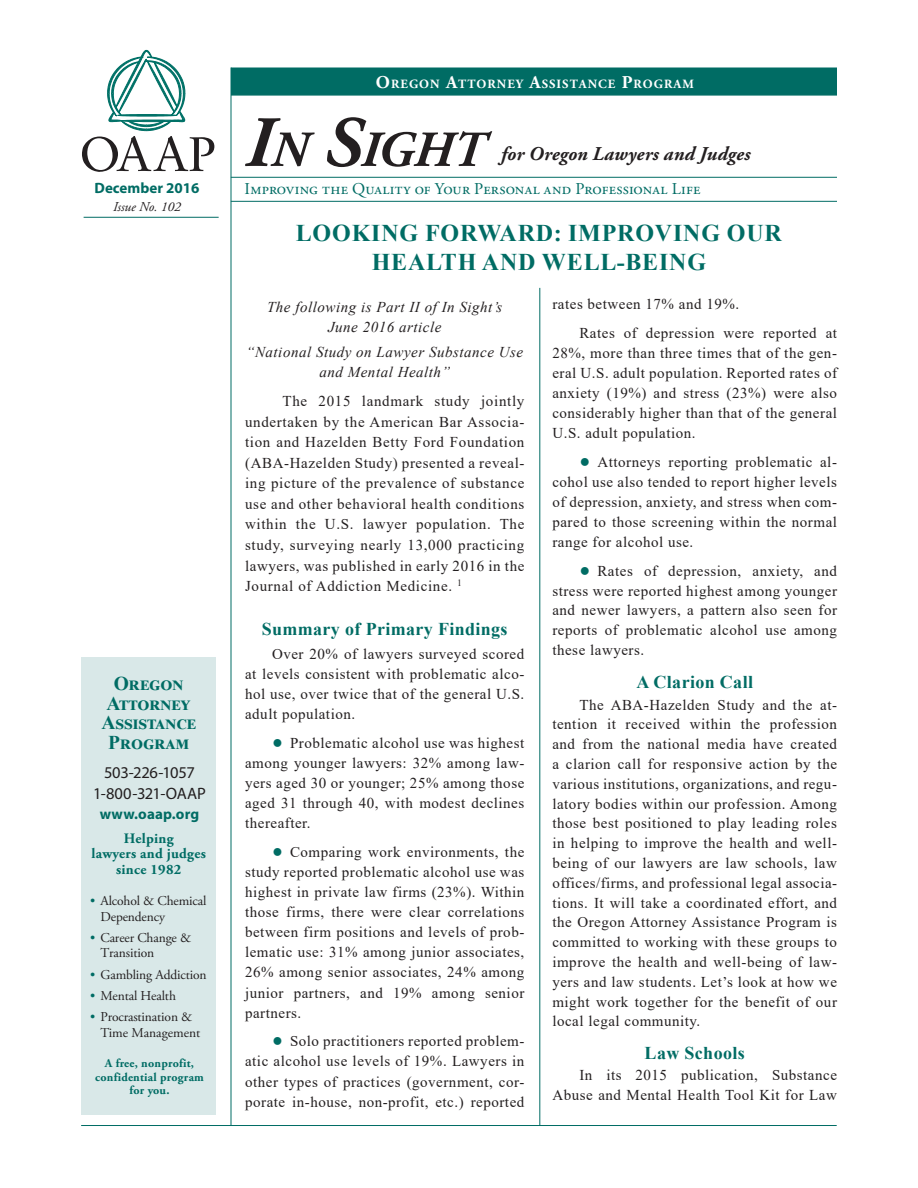
<style>
.page{position:relative;width:918px;height:1188px;background:#fff}
.page>*{position:absolute;margin:0;border:0;box-sizing:border-box;transform-origin:0 0}
.t1{font:italic 700 50.4px "Adobe Garamond Pro";color:#231f20}
.Story_Head_CAPS{font:700 24px/28.5px "Times New Roman";letter-spacing:.035em;color:#006c64;text-align:center}
.t2{font:700 19.5px/19.5px "Times New Roman";color:#006c64;text-align:center}
.t3{font:italic 700 19.5px "Adobe Garamond Pro";letter-spacing:.01em;color:#231f20}
.Story_subhead_Green{font:700 18px "Times New Roman";letter-spacing:.02em;color:#006c64}
.t4{font:16.5px "Adobe Garamond Pro";letter-spacing:.01em;color:#006c64}
.BOX_headline{font:16.5px/21px "Myriad Pro";letter-spacing:-.015em;color:#231f20;text-align:center}
.Body_Text{font:15px/20.1px "Times New Roman";letter-spacing:.035em;color:#231f20;text-align:justify}
.Body_Text_lower_lead{font:15px/19.8px "Times New Roman";letter-spacing:.035em;color:#231f20;text-align:justify}
.Body_Text_lower_lead-2{font:italic 15px/19.8px "Times New Roman";letter-spacing:.035em;color:#231f20;text-align:center}
.BOX_headline-2{font:700 15px "Myriad Pro";color:#006c64}
.t5{font:700 14.4px/15.9px "Adobe Garamond Pro";letter-spacing:.02em;color:#006c64;text-align:center}
.t6{font:13.5px/15.8px "Adobe Garamond Pro";letter-spacing:-.01em;color:#231f20}
.t7{font:italic 13.5px "Adobe Garamond Pro";color:#231f20}
.t8{font:700 12.6px "Adobe Garamond Pro";letter-spacing:.08em;color:#fff}
.t9{font:700 12px/13.5px "Adobe Garamond Pro";letter-spacing:.02em;color:#006c64;text-align:center}
.s1{font-size:18px}
.s2{font-size:72px}
.s3{color:#006c64}
.s4{font-size:18px;color:#006c64}
</style>
<div class="page">
<hr style="left:539px;top:288px;width:1px;height:838px;background:#006c64">
<div style="left:231px;top:68px;width:606px;height:28px;background:#006c64;border:2px solid #006c64"></div>
<hr style="left:231px;top:177px;width:606px;height:1px;background:#006c64">
<hr style="left:231px;top:201px;width:606px;height:1px;background:#006c64">
<hr style="left:84px;top:217px;width:135px;height:1px;background:#006c64">
<hr style="left:231px;top:68px;width:1px;height:1058px;background:#006c64">
<hr style="left:81px;top:1125px;width:756px;height:1px;background:#006c64">
<div style="left:81px;top:657px;width:135px;height:458px;background:#d9e8e8"></div>
<svg style="left:82px;top:50px;width:132px;height:122px"></svg>
<p class="t8" style="left:376px;top:77px;width:319px"><span class="s1">O</span>REGON <span class="s1">A</span>TTORNEY <span class="s1">A</span>SSISTANCE <span class="s1">P</span>ROGRAM</p>
<h1 class="t1" style="left:245px;top:121px;width:241px"><span class="s2">I</span>n <span class="s2">S</span>ight</h1>
<h3 class="t3" style="left:501px;top:143px;width:251px">for Oregon Lawyers and Judges</h3>
<p class="BOX_headline-2" style="left:95px;top:178px;width:106px">December 2016</p>
<p class="t4" style="left:245px;top:179px;width:457px">Improving the Quality of Your Personal and Professional Life</p>
<p class="t7" style="left:113px;top:199px;width:69px">Issue No. 102</p>
<h3 class="t2" style="left:101px;top:674px;width:96px">Oregon<br>Attorney<br>Assistance<br>Program</h3>
<p class="BOX_headline" style="left:93px;top:762px;width:114px">503-226-1057<br>1-800-321-OAAP</p>
<p class="BOX_headline-2" style="left:100px;top:804px;width:101px">www.oaap.org</p>
<p class="t5" style="left:91px;top:830px;width:116px">Helping<br>lawyers and judges since 1982</p>
<p class="t6" style="left:100px;top:893px;width:108px;text-indent:-10px"><span class="s3">•</span> Alcohol &amp; Chemical<br>Dependency</p>
<p class="t6" style="left:100px;top:930px;width:92px;text-indent:-10px"><span class="s3">•</span> Career Change &amp;<br>Transition</p>
<p class="t6" style="left:90px;top:967px;width:118px"><span class="s3">•</span> Gambling Addiction</p>
<p class="t6" style="left:90px;top:988px;width:87px"><span class="s3">•</span> Mental Health</p>
<p class="t6" style="left:100px;top:1009px;width:101px;text-indent:-10px"><span class="s3">•</span> Procrastination &amp;<br>Time Management</p>
<p class="t9" style="left:95px;top:1057px;width:110px">A free, nonprofit, confidential program for you.</p>
<p class="Story_Head_CAPS" style="left:296px;top:218px;width:488px">LOOKING FORWARD: IMPROVING OUR<br>HEALTH AND WELL-BEING</p>
<p class="Body_Text" style="left:552px;top:293px;width:188px">rates between 17% and 19%.</p>
<p class="Body_Text" style="left:552px;top:322px;width:286px;text-indent:27px">Rates of depression were reported at 28%, more than three times that of the gen&shy;eral U.S. adult population. Reported rates of anxiety (19%) and stress (23%) were also considerably higher than that of the general U.S. adult population.</p>
<p class="Body_Text" style="left:552px;top:451px;width:286px;text-indent:27px"><span class="s4">●</span> Attorneys reporting problematic al&shy;cohol use also tended to report higher levels of depression, anxiety, and stress when com&shy;pared to those screening within the normal range for alcohol use.</p>
<p class="Body_Text" style="left:552px;top:560px;width:286px;text-indent:27px"><span class="s4">●</span> Rates of depression, anxiety, and stress were reported highest among younger and newer lawyers, a pattern also seen for reports of problematic alcohol use among these lawyers.</p>
<p class="Story_subhead_Green" style="left:636px;top:669px;width:118px">A Clarion Call</p>
<p class="Body_Text_lower_lead" style="left:552px;top:694px;width:286px;text-indent:27px">The ABA-Hazelden Study and the at&shy;tention it received within the profession and from the national media have created a clarion call for responsive action by the various institutions, organizations, and regu&shy;latory bodies within our profession. Among those best positioned to play leading roles in helping to improve the health and well&shy;being of our lawyers are law schools, law offices/firms, and professional legal associa&shy;tions. It will take a coordinated effort, and the Oregon Attorney Assistance Program is committed to working with these groups to improve the health and well-being of law&shy;yers and law students. Let’s look at how we might work together for the benefit of our local legal community.</p>
<p class="Story_subhead_Green" style="left:645px;top:1040px;width:102px">Law Schools</p>
<p class="Body_Text_lower_lead" style="left:552px;top:1065px;width:286px;text-align:right">In its 2015 publication, Substance<br>Abuse and Mental Health Tool Kit for Law</p>
<p class="Body_Text_lower_lead-2" style="left:267px;top:297px;width:237px">The following is Part II of In Sight’s<br>June 2016 article</p>
<p class="Body_Text_lower_lead-2" style="left:246px;top:342px;width:279px">“National Study on Lawyer Substance Use and Mental Health”</p>
<p class="Body_Text" style="left:245px;top:390px;width:281px;line-height:20.5px;text-indent:37px">The 2015 landmark study jointly undertaken by the American Bar Associa&shy;tion and Hazelden Betty Ford Foundation (ABA-Hazelden Study) presented a reveal&shy;ing picture of the prevalence of substance use and other behavioral health conditions within the U.S. lawyer population. The study, surveying nearly 13,000 practicing lawyers, was published in early 2016 in the Journal of Addiction Medicine. <sup>1</sup></p>
<p class="Story_subhead_Green" style="left:262px;top:616px;width:247px">Summary of Primary Findings</p>
<p class="Body_Text" style="left:245px;top:643px;width:281px;text-indent:27px">Over 20% of lawyers surveyed scored at levels consistent with problematic alco&shy;hol use, over twice that of the general U.S. adult population.</p>
<p class="Body_Text" style="left:245px;top:732px;width:281px;text-indent:27px"><span class="s4">●</span> Problematic alcohol use was highest among younger lawyers: 32% among law&shy;yers aged 30 or younger; 25% among those aged 31 through 40, with modest declines thereafter.</p>
<p class="Body_Text" style="left:245px;top:841px;width:281px;text-indent:27px"><span class="s4">●</span> Comparing work environments, the study reported problematic alcohol use was highest in private law firms (23%). Within those firms, there were clear correlations between firm positions and levels of prob&shy;lematic use: 31% among junior associates, 26% among senior associates, 24% among junior partners, and 19% among senior partners.</p>
<p class="Body_Text" style="left:245px;top:1031px;width:281px;text-indent:27px"><span class="s4">●</span> Solo practitioners reported problem&shy;atic alcohol use levels of 19%. Lawyers in other types of practices (government, cor&shy;porate in-house, non-profit, etc.) reported</p>
</div>
